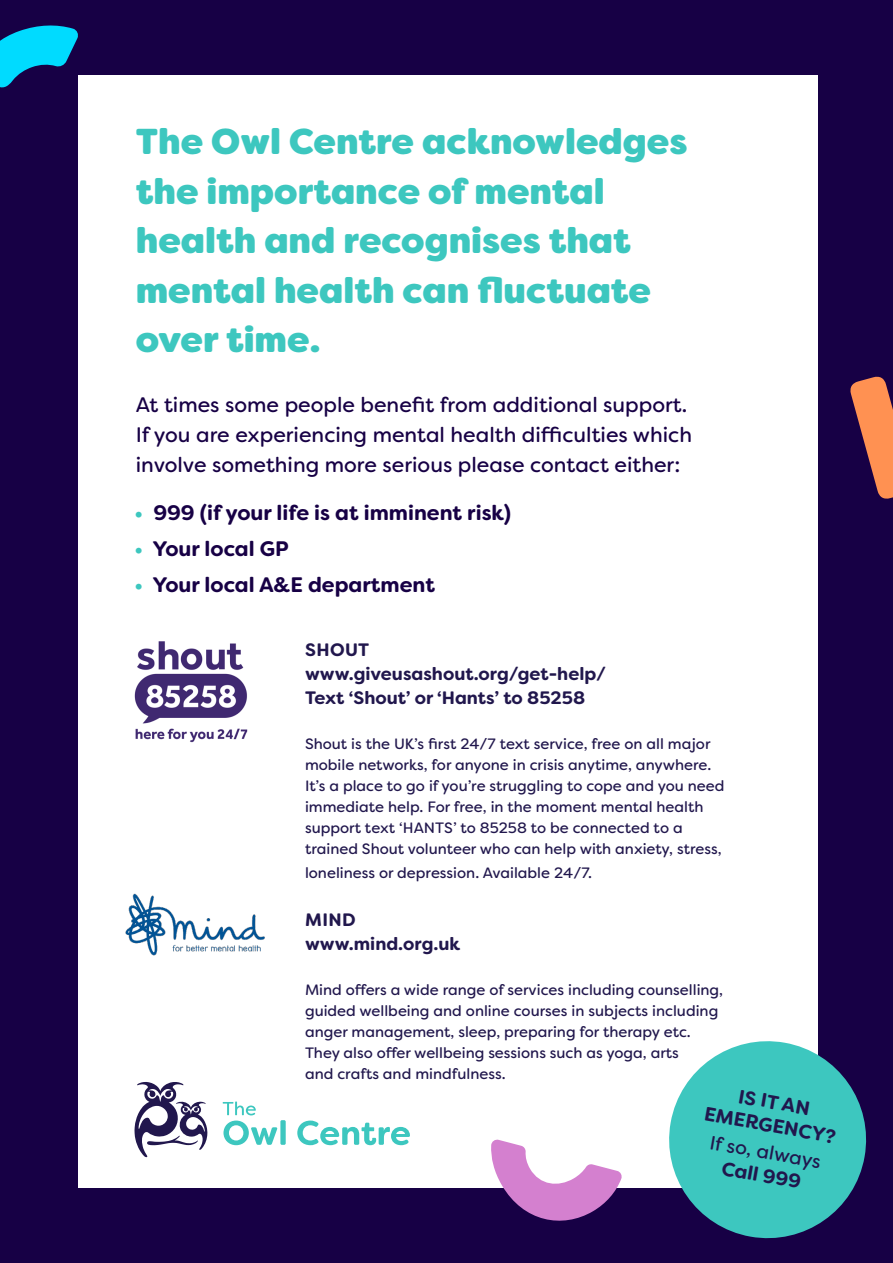
<style>
.page{position:relative;width:893px;height:1263px;background:#170045}
.page>*{position:absolute;margin:0;border:0;box-sizing:border-box;transform-origin:0 0}
.t1{font:800 36px/49.5px "Filson Soft";color:#3dc7bf}
.t2{font:21px/30px "Filson Soft";color:#170045}
.t3{font:700 21px "Filson Soft";color:#170045}
.t4{font:19.5px/23.4px "Filson Soft";color:#21174d;text-align:center}
.t5{font:700 19.5px/23.4px "Filson Soft";color:#21174d;text-align:center}
.t6{font:700 18px/24px "Filson Soft";color:#21174d}
.t7{font:15px/21px "Filson Soft";color:#21174d}
.s1{color:#3dc7bf}
.s2{font-weight:700}
</style>
<div class="page">
<div style="left:78px;top:75px;width:740px;height:1113px;background:#fff"></div>
<img style="left:134px;top:641px;width:114px;height:102px">
<img style="left:125px;top:893px;width:140px;height:63px">
<svg style="left:223px;top:1101px;width:54px;height:44px"></svg>
<div style="left:280px;top:1120px;width:6px;height:25px;background:#3dc7bf;border-radius:2px"></div>
<svg style="left:297px;top:1120px;width:113px;height:25px"></svg>
<svg style="left:134px;top:1082px;width:73px;height:75px"></svg>
<svg style="left:0;top:25px;width:78px;height:63px"></svg>
<svg style="left:850px;top:376px;width:43px;height:123px"></svg>
<svg style="left:491px;top:1139px;width:131px;height:82px"></svg>
<svg style="left:669px;top:1041px;width:198px;height:198px;fill:#3dc7bf"></svg>
<p class="t1" style="left:136px;top:117px;width:553px">The Owl Centre acknowledges the importance of mental health and recognises that mental health can fluctuate over time.</p>
<p class="t2" style="left:136px;top:390px;width:558px">At times some people benefit from additional support.<br>If you are experiencing mental health difficulties which involve something more serious please contact either:</p>
<p class="t3" style="left:135px;top:499px;width:378px"><span class="s1">•</span> 999 (if your life is at imminent risk)</p>
<p class="t3" style="left:135px;top:535px;width:156px"><span class="s1">•</span> Your local GP</p>
<p class="t3" style="left:135px;top:571px;width:302px"><span class="s1">•</span> Your local A&amp;E department</p>
<p class="t6" style="left:305px;top:637px;width:302px">SHOUT www.giveusashout.org/get-help/</p>
<p class="t6" style="left:305px;top:685px;width:282px">Text ‘Shout’ or ‘Hants’ to 85258</p>
<p class="t7" style="left:305px;top:733px;width:421px">Shout is the UK’s first 24/7 text service, free on all major mobile networks, for anyone in crisis anytime, anywhere.<br>It’s a place to go if you’re struggling to cope and you need immediate help. For free, in the moment mental health support text ‘HANTS’ to 85258 to be connected to a trained Shout volunteer who can help with anxiety, stress,</p>
<p class="t7" style="left:305px;top:862px;width:289px">loneliness or depression. Available 24/7.</p>
<p class="t6" style="left:305px;top:907px;width:157px">MIND www.mind.org.uk</p>
<p class="t7" style="left:305px;top:979px;width:420px">Mind offers a wide range of services including counselling, guided wellbeing and online courses in subjects including anger management, sleep, preparing for therapy etc.<br>They also offer wellbeing sessions such as yoga, arts</p>
<p class="t7" style="left:305px;top:1063px;width:202px">and crafts and mindfulness.</p>
<p class="t5" style="left:711px;top:1079px;width:135px;rotate:10deg">IS IT AN<br>EMERGENCY?</p>
<p class="t4" style="left:712px;top:1130px;width:114px;rotate:10deg">If so, always<br><span class="s2">Call 999</span></p>
</div>
